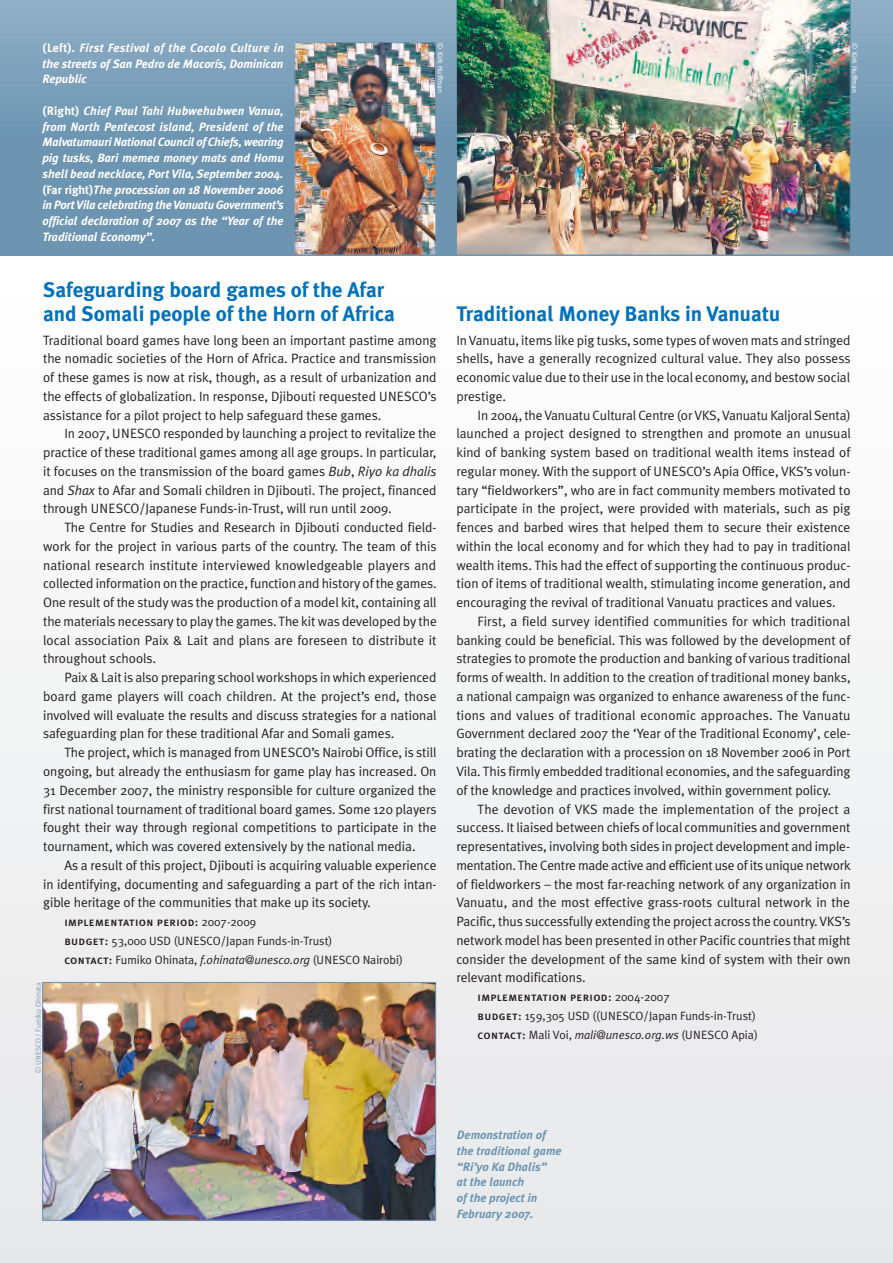
<style>
.page{position:relative;width:893px;height:1263px;background:#fff}
.page>*{position:absolute;margin:0;border:0;box-sizing:border-box;transform-origin:0 0}
.t1{font:700 21px/24px "Meta Plus";color:#0072bc}
.t2{font:13.5px/18.8px "Meta Plus Normal";letter-spacing:-.005em;color:#231f20;text-align:justify}
.t3{font:italic 700 12px/15.8px "Meta Plus";letter-spacing:-.005em;color:#fff;text-align:justify}
.t4{font:12px/18.8px "Meta Plus Normal";letter-spacing:-.005em;color:#231f20}
.t5{font:italic 700 12px/15.8px "Meta Plus";color:#6d95b2}
.t6{font:12px "Meta Plus Medium Caps";letter-spacing:.025em;color:#231f20}
.t7{font:7.5px "Meta Plus Normal";color:#fff}
.t8{font:7.5px "Meta Plus Normal";color:#799eb9}
.s1{font-style:normal}
.s2{font-style:italic}
.s3{font-family:"Meta Plus Normal"}
.s4{font-family:"Meta Plus Medium Caps"}
</style>
<div class="page">
<div style="left:0;top:1248px;width:893px;height:15px;background:#e6e7e9"></div>
<div style="left:0;top:1210px;width:893px;height:37px;background:#e8e9ea"></div>
<div style="left:0;top:1172px;width:893px;height:37px;background:#e9eaeb"></div>
<div style="left:0;top:1133px;width:893px;height:37px;background:#eaebec"></div>
<div style="left:0;top:1095px;width:893px;height:37px;background:#eaebec"></div>
<div style="left:0;top:1057px;width:893px;height:37px;background:#ebebed"></div>
<div style="left:0;top:1019px;width:893px;height:37px;background:#ececee"></div>
<div style="left:0;top:980px;width:893px;height:37px;background:#ededee"></div>
<div style="left:0;top:942px;width:893px;height:37px;background:#eeeeef"></div>
<div style="left:0;top:904px;width:893px;height:37px;background:#efeff0"></div>
<div style="left:0;top:866px;width:893px;height:37px;background:#f0f0f1"></div>
<div style="left:0;top:828px;width:893px;height:37px;background:#f0f1f2"></div>
<div style="left:0;top:789px;width:893px;height:37px;background:#f1f2f3"></div>
<div style="left:0;top:751px;width:893px;height:37px;background:#f2f3f4"></div>
<div style="left:0;top:713px;width:893px;height:37px;background:#f3f4f4"></div>
<div style="left:0;top:675px;width:893px;height:37px;background:#f4f5f5"></div>
<div style="left:0;top:636px;width:893px;height:37px;background:#f5f5f6"></div>
<div style="left:0;top:598px;width:893px;height:37px;background:#f6f6f7"></div>
<div style="left:0;top:560px;width:893px;height:37px;background:#f7f7f8"></div>
<div style="left:0;top:522px;width:893px;height:37px;background:#f8f8f9"></div>
<div style="left:0;top:484px;width:893px;height:37px;background:#f9f9f9"></div>
<div style="left:0;top:445px;width:893px;height:37px;background:#fafafa"></div>
<div style="left:0;top:407px;width:893px;height:37px;background:#fbfbfb"></div>
<div style="left:0;top:0;width:893px;height:255px;background:#6d95b2"></div>
<div style="left:0;top:119px;width:893px;height:11px;background:#7198b4"></div>
<div style="left:0;top:110px;width:893px;height:11px;background:#739ab6"></div>
<div style="left:0;top:101px;width:893px;height:11px;background:#769cb7"></div>
<div style="left:0;top:93px;width:893px;height:10px;background:#789db8"></div>
<div style="left:0;top:84px;width:893px;height:11px;background:#7b9fba"></div>
<div style="left:0;top:75px;width:893px;height:11px;background:#7da0bb"></div>
<div style="left:0;top:66px;width:893px;height:11px;background:#7fa2bc"></div>
<div style="left:0;top:57px;width:893px;height:11px;background:#81a4be"></div>
<div style="left:0;top:49px;width:893px;height:10px;background:#84a5bf"></div>
<div style="left:0;top:40px;width:893px;height:11px;background:#86a7c0"></div>
<div style="left:0;top:31px;width:893px;height:11px;background:#89a9c2"></div>
<div style="left:0;top:22px;width:893px;height:11px;background:#8babc3"></div>
<div style="left:0;top:14px;width:893px;height:10px;background:#8eadc4"></div>
<div style="left:0;top:5px;width:893px;height:11px;background:#90aec5"></div>
<div style="left:0;top:0;width:893px;height:7px;background:#92b0c6"></div>
<img style="left:456px;top:0;width:394px;height:255px">
<img style="left:297px;top:45px;width:137px;height:208px">
<div style="left:295px;top:43px;width:141px;height:212px;border:1px solid #6d95b2"></div>
<img style="left:45px;top:984px;width:389px;height:234px">
<div style="left:43px;top:982px;width:393px;height:238px;border:1px solid #6d95b2"></div>
<p class="t3" style="left:43px;top:40px;width:243px"><span class="s1">(Left)</span>. First Festival of the Cocolo Culture in the streets of San Pedro de Macorís, Dominican Republic</p>
<p class="t3" style="left:43px;top:103px;width:243px"><span class="s1">(Right)</span> Chief Paul Tahi Hubwehubwen Vanua, from North Pentecost island, President of the Malvatumauri National Council of Chiefs, wearing pig tusks, Bari memea money mats and Homu shell bead necklace, Port Vila, September 2004. <span class="s1">(Far right)</span>The procession on 18 November 2006 in Port Vila celebrating the Vanuatu Government’s official declaration of 2007 as the “Year of the Traditional Economy”.</p>
<p class="t7" style="left:445px;top:43px;width:51px;rotate:90deg">© Kirk Huffman</p>
<p class="t7" style="left:859px;top:43px;width:51px;rotate:90deg">© Kirk Huffman</p>
<h1 class="t1" style="left:43px;top:278px;width:353px">Safeguarding board games of the Afar and Somali people of the Horn of Africa</h1>
<p class="t2" style="left:43px;top:331px;width:395px">Traditional board games have long been an important pastime among the nomadic societies of the Horn of Africa. Practice and transmission of these games is now at risk, though, as a result of urbanization and the effects of globalization. In response, Djibouti requested UNESCO’s assistance for a pilot project to help safeguard these games.</p>
<p class="t2" style="left:43px;top:424px;width:395px;text-indent:21px">In 2007, UNESCO responded by launching a project to revitalize the practice of these traditional games among all age groups. In particular, it focuses on the transmission of the board games <span class="s2">Bub</span>, <span class="s2">Riyo ka dhalis </span>and <span class="s2">Shax</span> to Afar and Somali children in Djibouti. The project, financed through UNESCO/Japanese Funds-in-Trust, will run until 2009.</p>
<p class="t2" style="left:43px;top:518px;width:395px;text-indent:21px">The Centre for Studies and Research in Djibouti conducted field&shy;work for the project in various parts of the country. The team of this national research institute interviewed knowledgeable players and collected information on the practice, function and history of the games.<br>One result of the study was the production of a model kit, containing all the materials necessary to play the games. The kit was developed by the local association Paix &amp; Lait and plans are foreseen to distribute it throughout schools.</p>
<p class="t2" style="left:43px;top:668px;width:395px;text-indent:21px">Paix &amp; Lait is also preparing school workshops in which experienced board game players will coach children. At the project’s end, those involved will evaluate the results and discuss strategies for a national safeguarding plan for these traditional Afar and Somali games.</p>
<p class="t2" style="left:43px;top:743px;width:395px;text-indent:21px">The project, which is managed from UNESCO’s Nairobi Office, is still ongoing, but already the enthusiasm for game play has increased. On 31 December 2007, the ministry responsible for culture organized the first national tournament of traditional board games. Some 120 players fought their way through regional competitions to participate in the tournament, which was covered extensively by the national media.</p>
<p class="t2" style="left:43px;top:856px;width:395px;text-indent:21px">As a result of this project, Djibouti is acquiring valuable experience in identifying, documenting and safeguarding a part of the rich intan&shy;gible heritage of the communities that make up its society.</p>
<p class="t6" style="left:64px;top:915px;width:193px">implementation period: <span class="s3">2007-2009</span></p>
<p class="t4" style="left:64px;top:931px;width:340px"><span class="s4">budget:</span> 53,000 USD (UNESCO/Japan Funds-in-Trust)<br><span class="s4">contact:</span> Fumiko Ohinata, <span class="s2">f.ohinata@unesco.org</span> (UNESCO Nairobi)</p>
<p class="t8" style="left:34px;top:1073px;width:92px;rotate:-90deg">© UNESCO / Fumiko Ohinata</p>
<h1 class="t1" style="left:456px;top:301px;width:325px">Traditional Money Banks in Vanuatu</h1>
<p class="t2" style="left:456px;top:331px;width:396px">In Vanuatu, items like pig tusks, some types of woven mats and stringed shells, have a generally recognized cultural value. They also possess economic value due to their use in the local economy, and bestow social prestige.</p>
<p class="t2" style="left:456px;top:406px;width:396px;text-indent:21px">In 2004, the Vanuatu Cultural Centre (or VKS, Vanuatu Kaljoral Senta) launched a project designed to strengthen and promote an unusual kind of banking system based on traditional wealth items instead of regular money. With the support of UNESCO’s Apia Office, VKS’s volun&shy;tary “fieldworkers”, who are in fact community members motivated to participate in the project, were provided with materials, such as pig fences and barbed wires that helped them to secure their existence within the local economy and for which they had to pay in traditional wealth items. This had the effect of supporting the continuous produc&shy;tion of items of traditional wealth, stimulating income generation, and encouraging the revival of traditional Vanuatu practices and values.</p>
<p class="t2" style="left:456px;top:612px;width:396px;text-indent:21px">First, a field survey identified communities for which traditional banking could be beneficial. This was followed by the development of strategies to promote the production and banking of various traditional forms of wealth. In addition to the creation of traditional money banks, a national campaign was organized to enhance awareness of the func&shy;tions and values of traditional economic approaches. The Vanuatu Government declared 2007 the ‘Year of the Traditional Economy’, cele&shy;brating the declaration with a procession on 18 November 2006 in Port Vila. This firmly embedded traditional economies, and the safeguarding of the knowledge and practices involved, within government policy.</p>
<p class="t2" style="left:456px;top:799px;width:396px;text-indent:21px">The devotion of VKS made the implementation of the project a success. It liaised between chiefs of local communities and government representatives, involving both sides in project development and imple&shy;mentation. The Centre made active and efficient use of its unique network of fieldworkers – the most far-reaching network of any organization in Vanuatu, and the most effective grass-roots cultural network in the Pacific, thus successfully extending the project across the country. VKS’s network model has been presented in other Pacific countries that might consider the development of the same kind of system with their own relevant modifications.</p>
<p class="t6" style="left:478px;top:990px;width:194px">implementation period: <span class="s3">2004-2007</span></p>
<p class="t4" style="left:478px;top:1006px;width:282px"><span class="s4">budget:</span> 159,305 USD ((UNESCO/Japan Funds-in-Trust) <span class="s4">contact:</span> Mali Voi, <span class="s2">mali@unesco.org.ws</span> (UNESCO Apia)</p>
<p class="t5" style="left:457px;top:1127px;width:106px">Demonstration of the traditional game “Ri’yo Ka Dhalis”<br>at the launch<br>of the project in<br>February 2007.</p>
</div>
